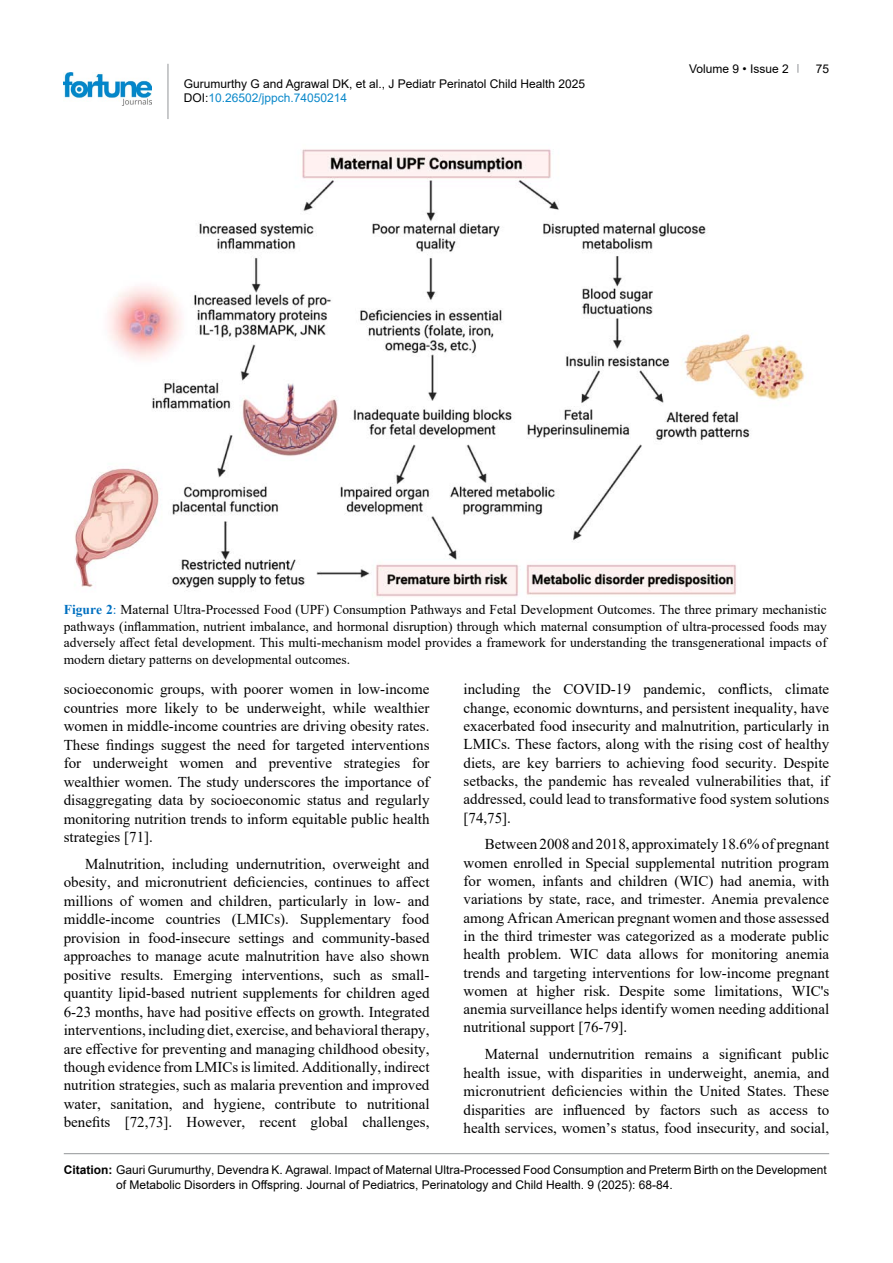
<style>
.page{position:relative;width:893px;height:1263px;background:#fff}
.page>*{position:absolute;margin:0;border:0;box-sizing:border-box;transform-origin:0 0}
.t1{font:15px/18.5px "Times New Roman";color:#000;text-align:justify}
.t2{font:13.5px/16.5px "Times New Roman";color:#000;text-align:justify}
.t3{font:12px/14.4px "Arial";color:#000}
.s1{color:#0a88ca}
.s2{font-weight:700;color:#0070c0}
.s3{color:#0070c0}
.s4{font-weight:700}
</style>
<div class="page">
<hr style="left:168px;top:64px;width:1px;height:55px;background:#939598">
<img style="left:64px;top:72px;width:88px;height:33px">
<hr style="left:64px;top:1153px;width:765px;height:1px;background:#939598">
<img style="left:75px;top:149px;width:730px;height:448px">
<p class="t3" style="left:184px;top:76px;width:403px">Gurumurthy G and Agrawal DK, et al., J Pediatr Perinatol Child Health 2025<br>DOI:<span class="s1">10.26502/jppch.74050214</span></p>
<p class="t3" style="left:689px;top:61px;width:101px">Volume 9 • Issue 2</p>
<p class="t3" style="left:816px;top:61px;width:15px">75</p>
<p class="t2" style="left:64px;top:601px;width:765px"><span class="s2">Figure 2</span><span class="s3">:</span> Maternal Ultra-Processed Food (UPF) Consumption Pathways and Fetal Development Outcomes. The three primary mechanistic pathways (inflammation, nutrient imbalance, and hormonal disruption) through which maternal consumption of ultra-processed foods may adversely affect fetal development. This multi-mechanism model provides a framework for understanding the transgenerational impacts of modern dietary patterns on developmental outcomes.</p>
<p class="t1" style="left:64px;top:680px;width:367px">socioeconomic groups, with poorer women in low-income countries more likely to be underweight, while wealthier women in middle-income countries are driving obesity rates.<br>These findings suggest the need for targeted interventions for underweight women and preventive strategies for wealthier women. The study underscores the importance of disaggregating data by socioeconomic status and regularly monitoring nutrition trends to inform equitable public health strategies [71].</p>
<p class="t1" style="left:64px;top:854px;width:367px;text-indent:21px">Malnutrition, including undernutrition, overweight and obesity, and micronutrient deficiencies, continues to affect millions of women and children, particularly in low- and middle-income countries (LMICs). Supplementary food provision in food-insecure settings and community-based approaches to manage acute malnutrition have also shown positive results. Emerging interventions, such as small&shy;quantity lipid-based nutrient supplements for children aged 6-23 months, have had positive effects on growth. Integrated interventions, including diet, exercise, and behavioral therapy, are effective for preventing and managing childhood obesity, though evidence from LMICs is limited. Additionally, indirect nutrition strategies, such as malaria prevention and improved water, sanitation, and hygiene, contribute to nutritional benefits [72,73]. However, recent global challenges,</p>
<p class="t1" style="left:463px;top:680px;width:367px">including the COVID-19 pandemic, conflicts, climate change, economic downturns, and persistent inequality, have exacerbated food insecurity and malnutrition, particularly in LMICs. These factors, along with the rising cost of healthy diets, are key barriers to achieving food security. Despite setbacks, the pandemic has revealed vulnerabilities that, if addressed, could lead to transformative food system solutions [74,75].</p>
<p class="t1" style="left:463px;top:835px;width:367px;text-indent:21px">Between 2008 and 2018, approximately 18.6% of pregnant women enrolled in Special supplemental nutrition program for women, infants and children (WIC) had anemia, with variations by state, race, and trimester. Anemia prevalence among African American pregnant women and those assessed in the third trimester was categorized as a moderate public health problem. WIC data allows for monitoring anemia trends and targeting interventions for low-income pregnant women at higher risk. Despite some limitations, WIC's anemia surveillance helps identify women needing additional nutritional support [76-79].</p>
<p class="t1" style="left:463px;top:1045px;width:367px;text-indent:21px">Maternal undernutrition remains a significant public health issue, with disparities in underweight, anemia, and micronutrient deficiencies within the United States. These disparities are influenced by factors such as access to health services, women’s status, food insecurity, and social,</p>
<p class="t3" style="left:116px;top:1162px;width:712px;line-height:15px;text-indent:-52px"><span class="s4">Citation:</span> Gauri Gurumurthy, Devendra K. Agrawal. Impact of Maternal Ultra-Processed Food Consumption and Preterm Birth on the Development of Metabolic Disorders in Offspring. Journal of Pediatrics, Perinatology and Child Health. 9 (2025): 68-84.</p>
</div>
